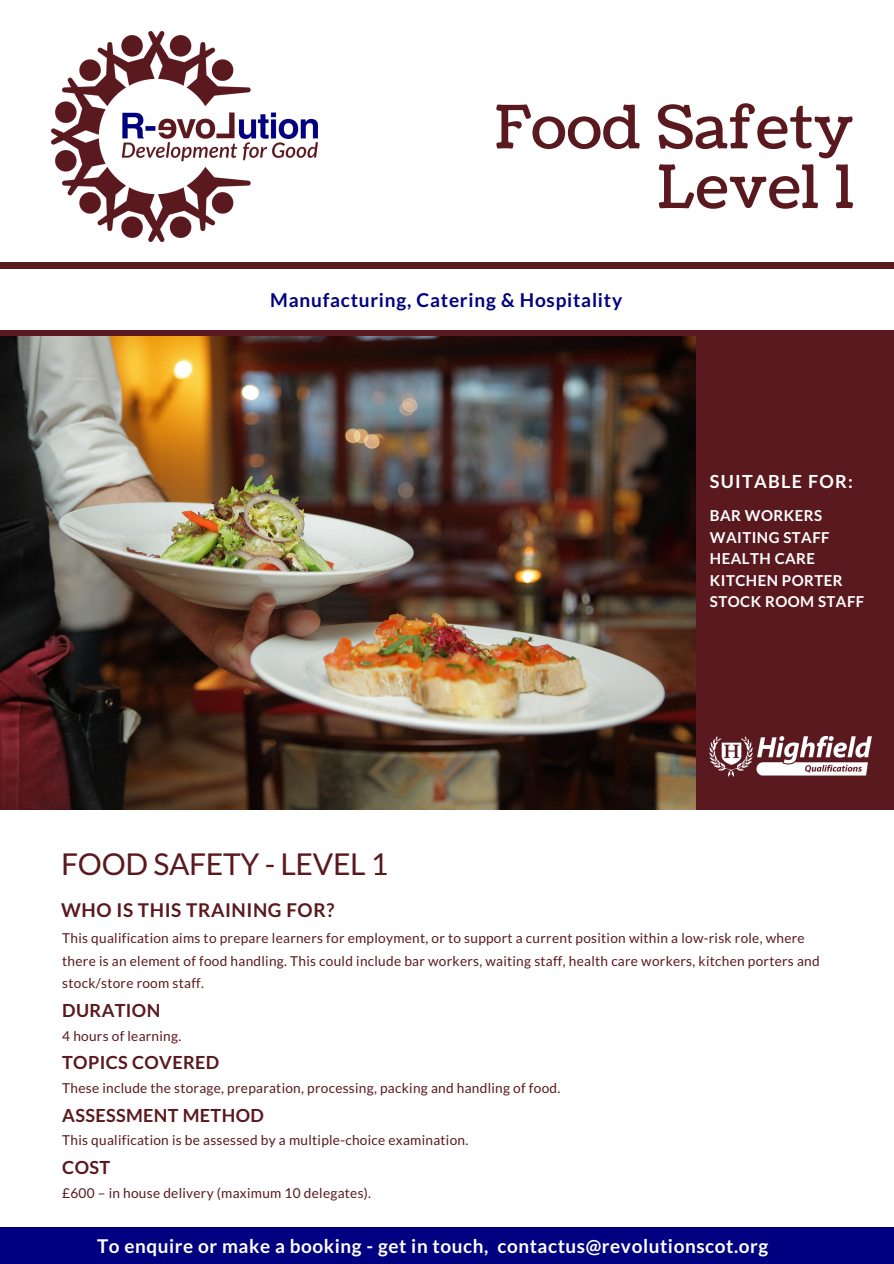
<style>
.page{position:relative;width:894px;height:1264px;background:#fff}
.page>*{position:absolute;margin:0;border:0;box-sizing:border-box;transform-origin:0 0}
.t1{font:59.55px/59.7px "Coustard";letter-spacing:.01em;color:#5a191e;text-align:right}
.t2{font:30.15px "Lato";letter-spacing:-.01em;color:#5a191e}
.t3{font:700 19.05px "Lato";letter-spacing:.04em;color:#000080}
.t4{font:700 18.9px "Lato";letter-spacing:.03em;color:#fff}
.t5{font:700 18.9px "Lato";letter-spacing:.03em;color:#5a191e}
.t6{font:700 18px "Lato";letter-spacing:.02em;color:#5a191e}
.t7{font:700 18px "Lato";letter-spacing:.07em;color:#fff}
.t8{font:700 15px/21.5px "Lato";letter-spacing:.03em;color:#fff}
.t9{font:13.65px/22.8px "Lato";letter-spacing:.02em;color:#5a191e}
</style>
<div class="page">
<div style="left:584px;top:332px;width:309px;height:478px;background:#5a191e"></div>
<div style="left:0;top:263px;width:893px;height:5px;background:#5a191e"></div>
<div style="left:0;top:330px;width:893px;height:6px;background:#5a191e"></div>
<div style="left:0;top:1226px;width:893px;height:37px;background:#000080"></div>
<img style="left:52px;top:32px;width:266px;height:209px">
<img style="left:0;top:336px;width:695px;height:473px">
<img style="left:709px;top:736px;width:161px;height:40px">
<h1 class="t1" style="left:494px;top:99px;width:360px">Food Safety<br>Level 1</h1>
<h3 class="t3" style="left:270px;top:288px;width:353px">Manufacturing, Catering &amp; Hospitality</h3>
<h3 class="t7" style="left:709px;top:470px;width:145px">SUITABLE FOR:</h3>
<p class="t8" style="left:709px;top:505px;width:156px">BAR WORKERS<br>WAITING STAFF<br>HEALTH CARE<br>KITCHEN PORTER<br>STOCK ROOM STAFF</p>
<h2 class="t2" style="left:61px;top:844px;width:328px">FOOD SAFETY - LEVEL 1</h2>
<h3 class="t5" style="left:61px;top:898px;width:274px">WHO IS THIS TRAINING FOR?</h3>
<p class="t9" style="left:62px;top:926px;width:758px">This qualification aims to prepare learners for employment, or to support a current position within a low-risk role, where there is an element of food handling. This could include bar workers, waiting staff, health care workers, kitchen porters and stock/store room staff.</p>
<h3 class="t6" style="left:62px;top:999px;width:100px">DURATION</h3>
<p class="t9" style="left:62px;top:1024px;width:120px">4 hours of learning.</p>
<h3 class="t6" style="left:62px;top:1051px;width:158px">TOPICS COVERED</h3>
<p class="t9" style="left:62px;top:1076px;width:499px">These include the storage, preparation, processing, packing and handling of food.</p>
<h3 class="t6" style="left:62px;top:1103px;width:203px">ASSESSMENT METHOD</h3>
<p class="t9" style="left:62px;top:1128px;width:407px">This qualification is be assessed by a multiple-choice examination.</p>
<h3 class="t6" style="left:62px;top:1156px;width:49px">COST</h3>
<p class="t9" style="left:62px;top:1180px;width:310px">£600 – in house delivery (maximum 10 delegates).</p>
<h3 class="t4" style="left:97px;top:1233px;width:672px">To enquire or make a booking - get in touch, contactus@revolutionscot.org</h3>
</div>
